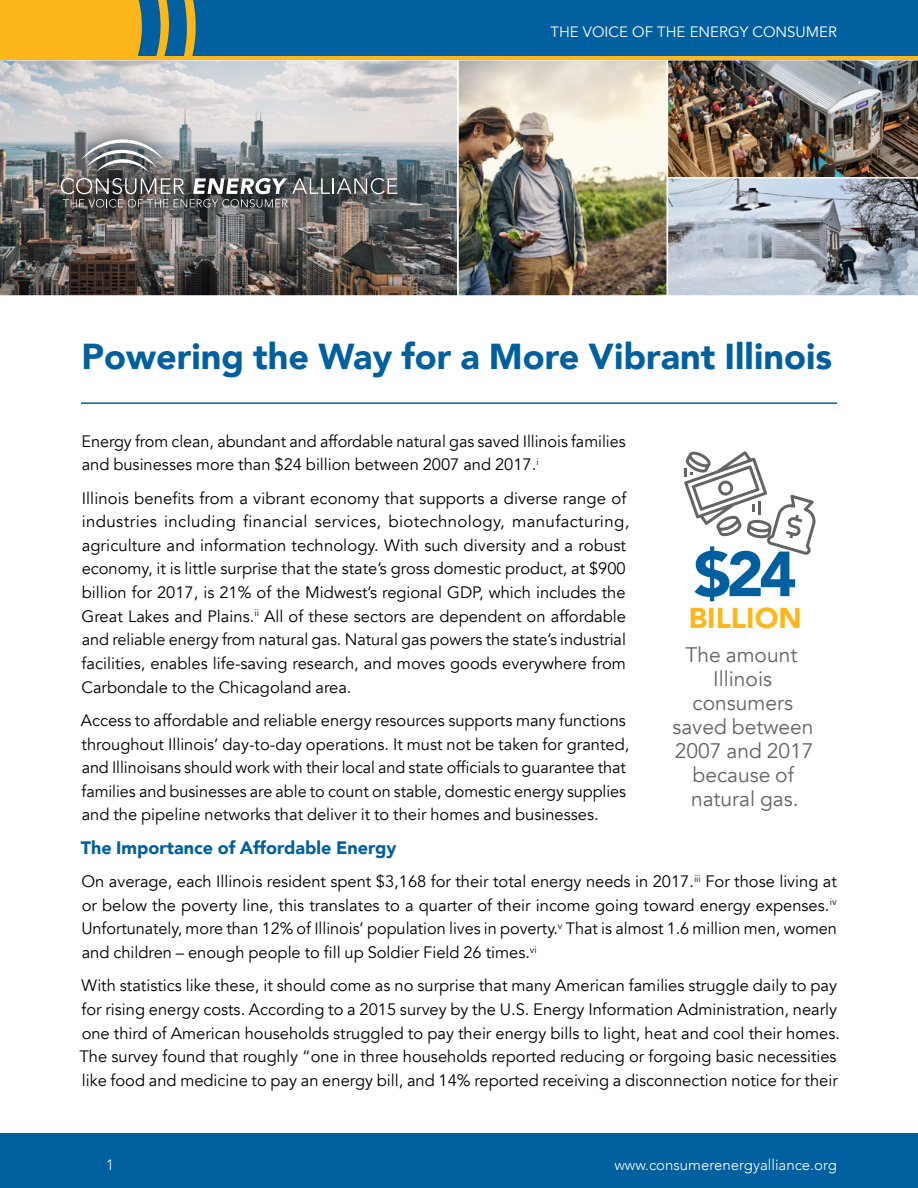
<style>
.page{position:relative;width:918px;height:1188px;background:#fff}
.page>*{position:absolute;margin:0;border:0;box-sizing:border-box;transform-origin:0 0}
.t1{font:900 63px "Avenir LT Std";color:#005f9e}
.t2{font:900 36px "Avenir";color:#005f9e}
.t3{font:900 28.5px "Avenir LT Std";color:#fdb71a}
.t4{font:21px/24px "Avenir";color:#636466;text-align:center}
.t5{font:900 18px "Avenir";color:#005f9e}
.t6{font:16.5px/23.7px "Avenir";color:#000}
.t7{font:300 15px "Avenir";color:#fff}
.t8{font:15px "Avenir";color:#fff}
</style>
<div class="page">
<div style="left:0;top:1133px;width:918px;height:55px;background:#005f9e"></div>
<div style="left:3px;top:0;width:915px;height:58px;background:#005f9e"></div>
<div style="left:0;top:0;width:142px;height:56px;background:#fdb71a"></div>
<svg style="left:156px;top:0;width:13px;height:56px"></svg>
<svg style="left:183px;top:0;width:13px;height:56px"></svg>
<img style="left:460px;top:62px;width:205px;height:232px">
<div style="left:457px;top:59px;width:211px;height:238px;border:2px solid #fff"></div>
<img style="left:667px;top:60px;width:251px;height:237px">
<img style="left:0;top:60px;width:459px;height:237px">
<svg style="left:37px;top:115px;width:384px;height:117px;background:#8d9091"></svg>
<svg style="left:61px;top:178px;width:336px;height:29px;background:#6c6d6d"></svg>
<svg style="left:81px;top:139px;width:83px;height:33px;background:#8c8f91"></svg>
<hr style="left:0;top:56px;width:918px;height:4px;background:#fdb71a">
<hr style="left:81px;top:402px;width:756px;height:2px;background:#005f9e">
<svg style="left:684px;top:451px;width:132px;height:104px"></svg>
<p class="t8" style="left:550px;top:23px;width:288px">THE VOICE OF THE ENERGY CONSUMER</p>
<h2 class="t2" style="left:82px;top:326px;width:752px">Powering the Way for a More Vibrant Illinois</h2>
<p class="t6" style="left:81px;top:429px;width:546px">Energy from clean, abundant and affordable natural gas saved Illinois families and businesses more than $24 billion between 2007 and 2017.<sup>i</sup></p>
<p class="t6" style="left:81px;top:486px;width:550px">Illinois benefits from a vibrant economy that supports a diverse range of industries including financial services, biotechnology, manufacturing, agriculture and information technology. With such diversity and a robust economy, it is little surprise that the state’s gross domestic product, at $900 billion for 2017, is 21% of the Midwest’s regional GDP, which includes the Great Lakes and Plains.<sup>ii</sup> All of these sectors are dependent on affordable and reliable energy from natural gas. Natural gas powers the state’s industrial facilities, enables life-saving research, and moves goods everywhere from Carbondale to the Chicagoland area.</p>
<p class="t6" style="left:81px;top:709px;width:550px">Access to affordable and reliable energy resources supports many functions throughout Illinois’ day-to-day operations. It must not be taken for granted, and Illinoisans should work with their local and state officials to guarantee that families and businesses are able to count on stable, domestic energy supplies and the pipeline networks that deliver it to their homes and businesses.</p>
<p class="t5" style="left:81px;top:832px;width:317px">The Importance of Affordable Energy</p>
<p class="t6" style="left:81px;top:870px;width:757px;text-align:justify">On average, each Illinois resident spent $3,168 for their total energy needs in 2017.<sup>iii</sup> For those living at or below the poverty line, this translates to a quarter of their income going toward energy expenses.<sup>iv </sup>Unfortunately, more than 12% of Illinois’ population lives in poverty.<sup>v</sup> That is almost 1.6 million men, women and children – enough people to fill up Soldier Field 26 times.<sup>vi</sup></p>
<p class="t6" style="left:79px;top:974px;width:762px">With statistics like these, it should come as no surprise that many American families struggle daily to pay for rising energy costs. According to a 2015 survey by the U.S. Energy Information Administration, nearly one third of American households struggled to pay their energy bills to light, heat and cool their homes.<br>The survey found that roughly “one in three households reported reducing or forgoing basic necessities like food and medicine to pay an energy bill, and 14% reported receiving a disconnection notice for their</p>
<h1 class="t1" style="left:694px;top:536px;width:105px">$24</h1>
<h3 class="t3" style="left:689px;top:601px;width:114px">BILLION</h3>
<p class="t4" style="left:672px;top:643px;width:143px">The amount<br>Illinois consumers saved between<br>2007 and 2017 because of natural gas.</p>
<p class="t7" style="left:106px;top:1156px;width:9px">1</p>
<p class="t7" style="left:614px;top:1156px;width:224px">www.consumerenergyalliance.org</p>
</div>
